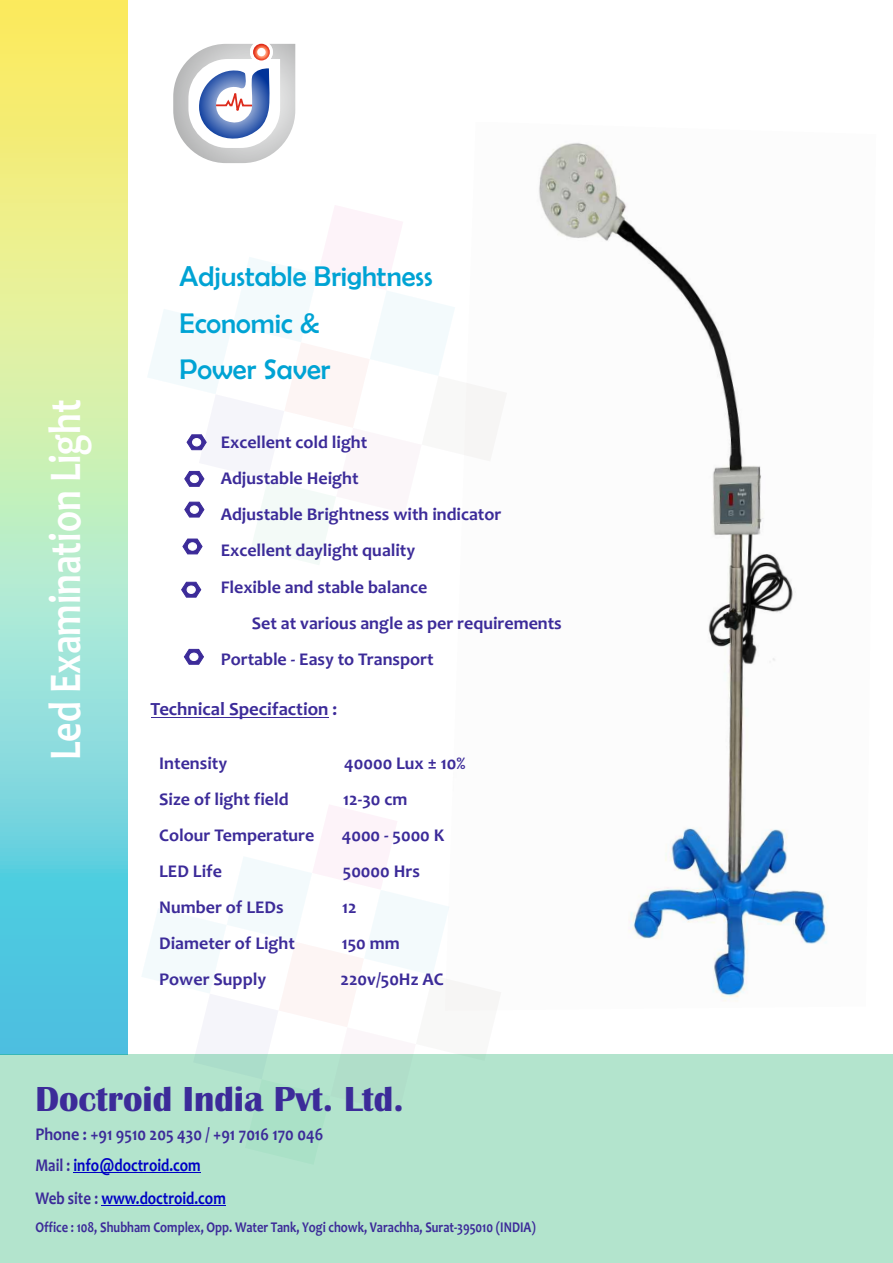
<style>
.page{position:relative;width:893px;height:1263px;background:#fff}
.page>*{position:absolute;margin:0;border:0;box-sizing:border-box;transform-origin:0 0}
.t1{font:700 45.75px "Candara";color:#fff;scale:.82 1}
.t2{font:700 36px "Britannic";color:#3c2b99}
.t3{font:28.65px/46.5px "Berlin Sans FB";color:#00a3d4}
.t4{font:700 18.75px "Candara";color:#3c2b99}
.t5{font:700 18px/36.3px "Candara";color:#3c2b99}
.t6{font:700 18px/33px "Candara";color:#0000c4;scale:.83 1}
.t7{font:700 18px "Candara";color:#3c2b99;scale:.9 1}
.t8{font:700 15px "Candara";color:#3c2b99;scale:.83 1}
.s1{color:#3c2b99}
</style>
<div class="page">
<img style="left:539px;top:143px;width:289px;height:858px">
<svg style="left:0;top:0;width:128px;height:1054px;background:#b0e3b6"></svg>
<svg style="left:142px;top:805px;width:358px;height:222px"></svg>
<div style="left:1px;top:1054px;width:892px;height:209px;background:#b3e4cd"></div>
<svg style="left:173px;top:43px;width:122px;height:120px"></svg>
<hr style="left:74px;top:1172px;width:127px;height:1px;background:#0000c4">
<hr style="left:101px;top:1205px;width:125px;height:1px;background:#0000c4">
<hr style="left:151px;top:717px;width:177px;height:1px;background:#3c2b99">
<svg style="left:148px;top:205px;width:358px;height:360px"></svg>
<div style="left:188px;top:542px;width:9px;height:9px;background:#fff;border:1px solid #fff;border-radius:50%"></div>
<svg style="left:181px;top:581px;width:21px;height:17px"></svg>
<div style="left:187px;top:585px;width:9px;height:9px;background:#fff;border:1px solid #fff;border-radius:50%"></div>
<svg style="left:183px;top:648px;width:21px;height:17px"></svg>
<div style="left:189px;top:653px;width:9px;height:8px;background:#fff;border:1px solid #fff;border-radius:50%"></div>
<h1 class="t1" style="left:47px;top:760px;width:441px;rotate:-90deg">Led Examination Light</h1>
<h3 class="t3" style="left:180px;top:253px;width:254px">Adjustable Brightness<br>Economic &amp;<br>Power Saver</h3>
<p class="t5" style="left:221px;top:425px;width:282px">Excellent cold light<br>Adjustable Height<br>Adjustable Brightness with indicator<br>Excellent daylight quality<br>Flexible and stable balance</p>
<p class="t5" style="left:221px;top:607px;width:343px;text-indent:31px">Set at various angle as per requirements<br>Portable - Easy to Transport</p>
<p class="t4" style="left:151px;top:702px;width:188px">Technical Specifaction :</p>
<p class="t5" style="left:159px;top:747px;width:69px">Intensity</p>
<p class="t5" style="left:344px;top:747px;width:123px">40000 Lux ± 10%</p>
<p class="t5" style="left:159px;top:783px;width:131px">Size of light field</p>
<p class="t5" style="left:343px;top:783px;width:66px">12-30 cm</p>
<p class="t5" style="left:159px;top:819px;width:157px">Colour Temperature</p>
<p class="t5" style="left:342px;top:819px;width:104px">4000 - 5000 K</p>
<p class="t5" style="left:159px;top:855px;width:64px">LED Life</p>
<p class="t5" style="left:343px;top:855px;width:79px">50000 Hrs</p>
<p class="t5" style="left:159px;top:891px;width:126px">Number of LEDs</p>
<p class="t5" style="left:342px;top:891px;width:16px">12</p>
<p class="t5" style="left:159px;top:927px;width:137px">Diameter of Light</p>
<p class="t5" style="left:342px;top:927px;width:59px">150 mm</p>
<p class="t5" style="left:159px;top:963px;width:108px">Power Supply</p>
<p class="t5" style="left:340px;top:963px;width:105px">220v/50Hz AC</p>
<h2 class="t2" style="left:35px;top:1087px;width:370px">Doctroid India Pvt. Ltd.</h2>
<p class="t7" style="left:35px;top:1127px;width:321px">Phone : +91 9510 205 430 / +91 7016 170 046</p>
<p class="t6" style="left:35px;top:1150px;width:231px"><span class="s1">Mail :</span> info@doctroid.com<br><span class="s1">Web site :</span> www.doctroid.com</p>
<p class="t8" style="left:35px;top:1221px;width:605px">Office : 108, Shubham Complex, Opp. Water Tank, Yogi chowk, Varachha, Surat-395010 (INDIA)</p>
</div>
